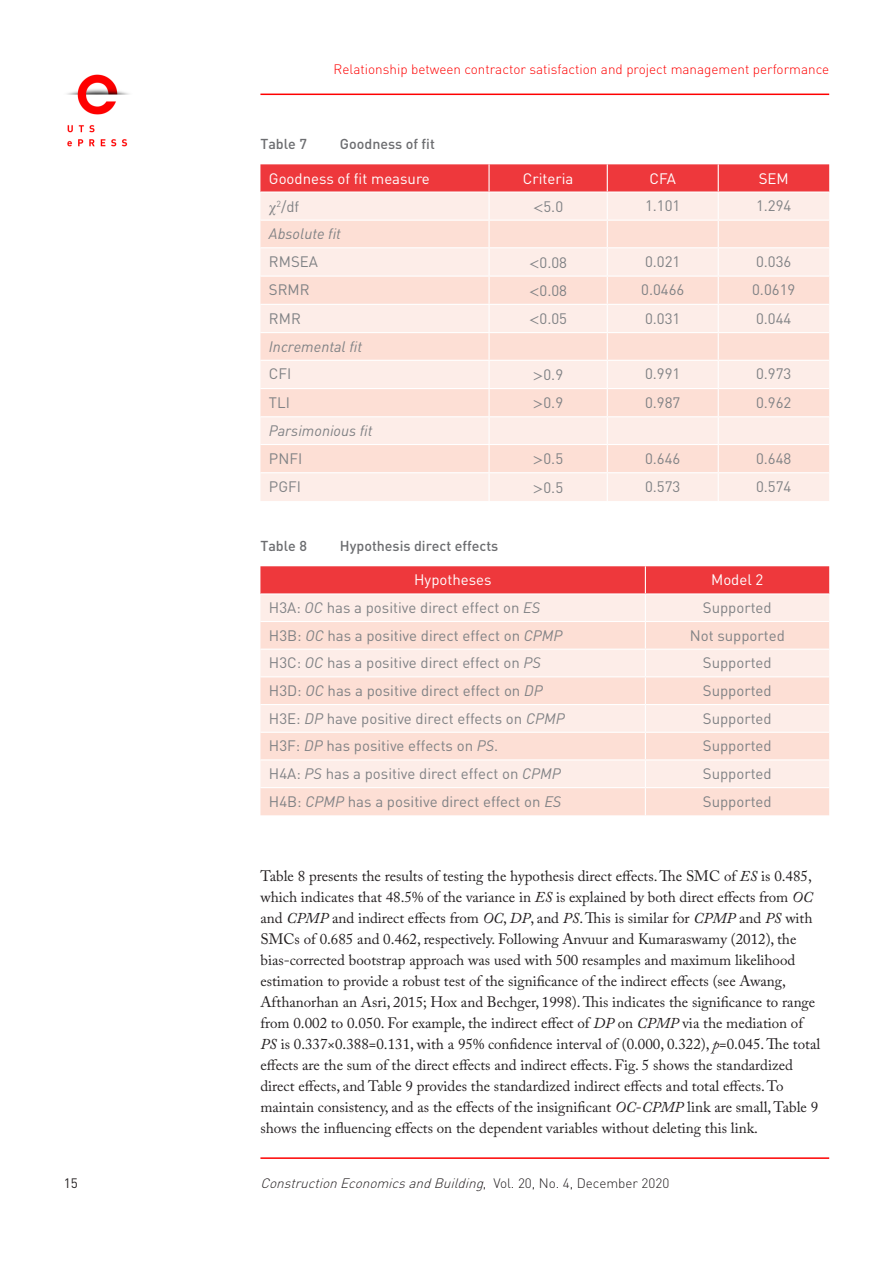
<style>
.page{position:relative;width:893px;height:1263px;background:#fff}
.page>*{position:absolute;margin:0;border:0;box-sizing:border-box;transform-origin:0 0}
.Body_copy_-_1st_para{font:15px/21px "Adobe Caslon Pro";color:#231f20}
.T_Body{font:15px "DIN";color:#808285}
.T_Head{font:15px "DIN";color:#fff}
.T_Body-2{font:italic 15px "DIN";color:#808285}
.Caption_Table{font:500 14.25px "DIN";color:#6c6d70}
.t1{font:300 13.5px "DIN Pro";color:#fe0000}
.t2{font:italic 300 13.5px "DIN Pro";color:#231f20}
.t3{font:13.5px "DIN Pro";color:#231f20}
.s1{font-family:"STIX General"}
.s2{font-style:italic}
.s3{font-style:normal}
</style>
<div class="page">
<hr style="left:260px;top:1157px;width:569px;height:2px;background:#fe0000">
<svg style="left:260px;top:164px;width:569px;height:337px;background:#fbd9d3"></svg>
<svg style="left:260px;top:566px;width:569px;height:249px;background:#fbd4ce"></svg>
<img style="left:67px;top:74px;width:62px;height:73px">
<hr style="left:260px;top:94px;width:569px;height:1px;background:#fe0000">
<p class="t1" style="left:334px;top:60px;width:497px">Relationship between contractor satisfaction and project management performance</p>
<p class="Caption_Table" style="left:260px;top:135px;width:48px">Table 7</p>
<p class="Caption_Table" style="left:340px;top:135px;width:96px">Goodness of fit</p>
<p class="T_Head" style="left:269px;top:169px;width:162px">Goodness of fit measure</p>
<p class="T_Head" style="left:523px;top:169px;width:52px">Criteria</p>
<p class="T_Head" style="left:649px;top:169px;width:28px">CFA</p>
<p class="T_Head" style="left:759px;top:169px;width:32px">SEM</p>
<p class="T_Body" style="left:269px;top:197px;width:32px"><span class="s1">χ</span><sup>2</sup>/df</p>
<p class="T_Body" style="left:533px;top:197px;width:31px"><span class="s1">&lt;</span>5.0</p>
<p class="T_Body" style="left:645px;top:196px;width:37px">1.101</p>
<p class="T_Body" style="left:756px;top:196px;width:37px">1.294</p>
<p class="T_Body-2" style="left:269px;top:225px;width:74px">Absolute fit</p>
<p class="T_Body" style="left:269px;top:252px;width:51px">RMSEA</p>
<p class="T_Body" style="left:529px;top:253px;width:39px"><span class="s1">&lt;</span>0.08</p>
<p class="T_Body" style="left:645px;top:252px;width:37px">0.021</p>
<p class="T_Body" style="left:756px;top:252px;width:37px">0.036</p>
<p class="T_Body" style="left:269px;top:280px;width:42px">SRMR</p>
<p class="T_Body" style="left:529px;top:281px;width:39px"><span class="s1">&lt;</span>0.08</p>
<p class="T_Body" style="left:641px;top:280px;width:45px">0.0466</p>
<p class="T_Body" style="left:752px;top:280px;width:45px">0.0619</p>
<p class="T_Body" style="left:269px;top:309px;width:33px">RMR</p>
<p class="T_Body" style="left:529px;top:309px;width:39px"><span class="s1">&lt;</span>0.05</p>
<p class="T_Body" style="left:645px;top:309px;width:37px">0.031</p>
<p class="T_Body" style="left:756px;top:309px;width:37px">0.044</p>
<p class="T_Body-2" style="left:269px;top:337px;width:95px">Incremental fit</p>
<p class="T_Body" style="left:269px;top:365px;width:24px">CFI</p>
<p class="T_Body" style="left:533px;top:365px;width:31px"><span class="s1">&gt;</span>0.9</p>
<p class="T_Body" style="left:645px;top:365px;width:37px">0.991</p>
<p class="T_Body" style="left:756px;top:365px;width:37px">0.973</p>
<p class="T_Body" style="left:269px;top:393px;width:23px">TLI</p>
<p class="T_Body" style="left:533px;top:393px;width:31px"><span class="s1">&gt;</span>0.9</p>
<p class="T_Body" style="left:645px;top:393px;width:37px">0.987</p>
<p class="T_Body" style="left:756px;top:393px;width:37px">0.962</p>
<p class="T_Body-2" style="left:269px;top:421px;width:105px">Parsimonious fit</p>
<p class="T_Body" style="left:269px;top:449px;width:35px">PNFI</p>
<p class="T_Body" style="left:533px;top:449px;width:31px"><span class="s1">&gt;</span>0.5</p>
<p class="T_Body" style="left:645px;top:449px;width:37px">0.646</p>
<p class="T_Body" style="left:756px;top:449px;width:37px">0.648</p>
<p class="T_Body" style="left:269px;top:477px;width:34px">PGFI</p>
<p class="T_Body" style="left:533px;top:478px;width:31px"><span class="s1">&gt;</span>0.5</p>
<p class="T_Body" style="left:645px;top:477px;width:37px">0.573</p>
<p class="T_Body" style="left:756px;top:477px;width:37px">0.574</p>
<p class="Caption_Table" style="left:260px;top:537px;width:48px">Table 8</p>
<p class="Caption_Table" style="left:340px;top:537px;width:160px">Hypothesis direct effects</p>
<p class="T_Head" style="left:414px;top:571px;width:79px">Hypotheses</p>
<p class="T_Head" style="left:711px;top:571px;width:54px">Model 2</p>
<p class="T_Body" style="left:269px;top:598px;width:273px">H3A: <span class="s2">OC</span> has a positive direct effect on <span class="s2">ES</span></p>
<p class="T_Body" style="left:703px;top:598px;width:70px">Supported</p>
<p class="T_Body" style="left:269px;top:626px;width:295px">H3B: <span class="s2">OC</span> has a positive direct effect on <span class="s2">CPMP</span></p>
<p class="T_Body" style="left:690px;top:626px;width:97px">Not supported</p>
<p class="T_Body" style="left:269px;top:654px;width:273px">H3C: <span class="s2">OC</span> has a positive direct effect on <span class="s2">PS</span></p>
<p class="T_Body" style="left:703px;top:654px;width:70px">Supported</p>
<p class="T_Body" style="left:269px;top:681px;width:275px">H3D: <span class="s2">OC</span> has a positive direct effect on <span class="s2">DP</span></p>
<p class="T_Body" style="left:703px;top:681px;width:70px">Supported</p>
<p class="T_Body" style="left:269px;top:709px;width:297px">H3E: <span class="s2">DP</span> have positive direct effects on <span class="s2">CPMP</span></p>
<p class="T_Body" style="left:703px;top:709px;width:70px">Supported</p>
<p class="T_Body" style="left:269px;top:737px;width:231px">H3F: <span class="s2">DP</span> has positive effects on <span class="s2">PS</span>.</p>
<p class="T_Body" style="left:703px;top:737px;width:70px">Supported</p>
<p class="T_Body" style="left:269px;top:764px;width:293px">H4A: <span class="s2">PS</span> has a positive direct effect on <span class="s2">CPMP</span></p>
<p class="T_Body" style="left:703px;top:764px;width:70px">Supported</p>
<p class="T_Body" style="left:269px;top:792px;width:294px">H4B: <span class="s2">CPMP</span> has a positive direct effect on <span class="s2">ES</span></p>
<p class="T_Body" style="left:703px;top:792px;width:70px">Supported</p>
<p class="Body_copy_-_1st_para" style="left:260px;top:865px;width:561px">Table 8 presents the results of testing the hypothesis direct effects. The SMC of <span class="s2">ES</span> is 0.485, which indicates that 48.5% of the variance in <span class="s2">ES</span> is explained by both direct effects from <span class="s2">OC </span>and <span class="s2">CPMP</span> and indirect effects from <span class="s2">OC</span>, <span class="s2">DP</span>, and <span class="s2">PS</span>. This is similar for <span class="s2">CPMP</span> and <span class="s2">PS</span> with SMCs of 0.685 and 0.462, respectively. Following Anvuur and Kumaraswamy (2012), the bias-corrected bootstrap approach was used with 500 resamples and maximum likelihood estimation to provide a robust test of the significance of the indirect effects (see Awang, Afthanorhan an Asri, 2015; Hox and Bechger, 1998). This indicates the significance to range from 0.002 to 0.050. For example, the indirect effect of <span class="s2">DP</span> on <span class="s2">CPMP</span> via the mediation of <span class="s2">PS</span> is 0.337×0.388=0.131, with a 95% confidence interval of (0.000, 0.322), <span class="s2">p</span>=0.045. The total effects are the sum of the direct effects and indirect effects. Fig. 5 shows the standardized direct effects, and Table 9 provides the standardized indirect effects and total effects. To maintain consistency, and as the effects of the insignificant <span class="s2">OC</span>-<span class="s2">CPMP</span> link are small, Table 9 shows the influencing effects on the dependent variables without deleting this link.</p>
<p class="t3" style="left:64px;top:1174px;width:16px">15</p>
<p class="t2" style="left:260px;top:1174px;width:410px">ConstructionEconomicsandBuilding<span class="s3">, Vo l . 2 0 , N o . 4 , D e c e m b e r 2 0 2 0</span></p>
</div>
